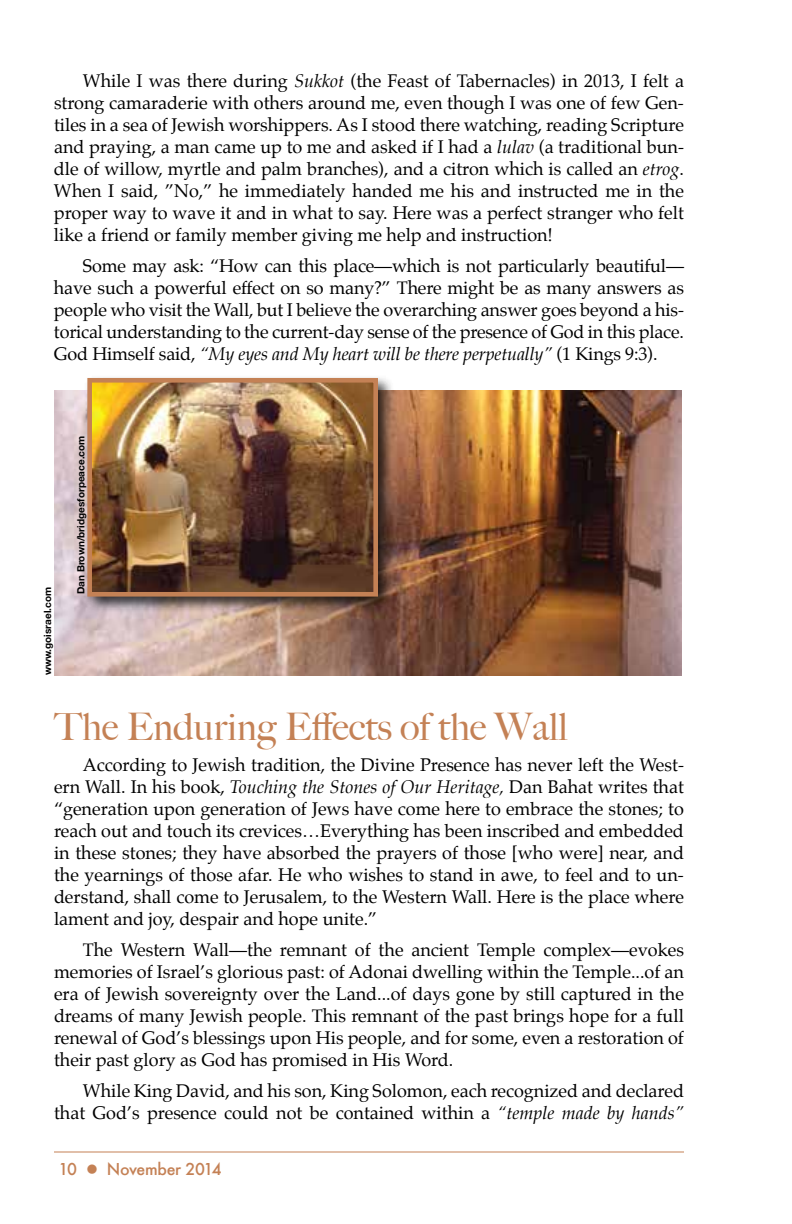
<style>
.page{position:relative;width:792px;height:1224px;background:#fff}
.page>*{position:absolute;margin:0;border:0;box-sizing:border-box;transform-origin:0 0}
.t1{font:500 38px "Big Caslon";color:#c48155}
.t2{font:18px/22px "Palatino";color:#000;text-align:justify}
.t3{font:500 16px "Futura";letter-spacing:-.02em;color:#c48155}
.t4{font:700 10px "Helvetica Neue LT Std";color:#000}
.s1{font-style:italic}
</style>
<div class="page">
<hr style="left:54px;top:1152px;width:630px;height:1px;background:#c48155">
<img style="left:54px;top:390px;width:628px;height:285px">
<div style="left:83px;top:374px;width:311px;height:239px;background:#000;opacity:.75"></div>
<img style="left:93px;top:384px;width:279px;height:207px">
<div style="left:87px;top:378px;width:291px;height:219px;border:5px solid #c48155"></div>
<p class="t2" style="left:54px;top:71px;width:632px;text-indent:29px">While I was there during <span class="s1">Sukkot</span> (the Feast of Tabernacles) in 2013, I felt a strong camaraderie with others around me, even though I was one of few Gen&shy;tiles in a sea of Jewish worshippers. As I stood there watching, reading Scripture and praying, a man came up to me and asked if I had a <span class="s1">lulav</span> (a traditional bun&shy;dle of willow, myrtle and palm branches), and a citron which is called an <span class="s1">etrog</span>.<br>When I said, ”No,” he immediately handed me his and instructed me in the proper way to wave it and in what to say. Here was a perfect stranger who felt like a friend or family member giving me help and instruction!</p>
<p class="t2" style="left:54px;top:256px;width:632px;text-indent:29px">Some may ask: “How can this place—which is not particularly beautiful— have such a powerful effect on so many?” There might be as many answers as people who visit the Wall, but I believe the overarching answer goes beyond a his&shy;torical understanding to the current-day sense of the presence of God in this place.<br>God Himself said, <span class="s1">“My eyes and My heart will be there perpetually”</span> (1 Kings 9:3).</p>
<p class="t4" style="left:41px;top:675px;width:90px;rotate:-90deg">www.goisrael.com</p>
<p class="t4" style="left:75px;top:594px;width:160px;rotate:-90deg">Dan Brown/bridgesforpeace.com</p>
<h1 class="t1" style="left:54px;top:704px;width:515px">The Enduring Effects of the Wall</h1>
<p class="t2" style="left:54px;top:755px;width:632px;text-indent:29px">According to Jewish tradition, the Divine Presence has never left the West&shy;ern Wall. In his book, <span class="s1">Touching the Stones of Our Heritage,</span> Dan Bahat writes that “generation upon generation of Jews have come here to embrace the stones; to reach out and touch its crevices…Everything has been inscribed and embedded in these stones; they have absorbed the prayers of those [who were] near, and the yearnings of those afar. He who wishes to stand in awe, to feel and to un&shy;derstand, shall come to Jerusalem, to the Western Wall. Here is the place where lament and joy, despair and hope unite.”</p>
<p class="t2" style="left:54px;top:940px;width:632px;text-indent:29px">The Western Wall—the remnant of the ancient Temple complex—evokes memories of Israel’s glorious past: of Adonai dwelling within the Temple...of an era of Jewish sovereignty over the Land...of days gone by still captured in the dreams of many Jewish people. This remnant of the past brings hope for a full renewal of God’s blessings upon His people, and for some, even a restoration of their past glory as God has promised in His Word.</p>
<p class="t2" style="left:54px;top:1081px;width:632px;text-align:right">While King David, and his son, King Solomon, each recognized and declared that God’s presence could not be contained within a <span class="s1">“temple made by hands”</span></p>
<p class="t3" style="left:59px;top:1158px;width:164px">10 ● November 2014</p>
</div>
